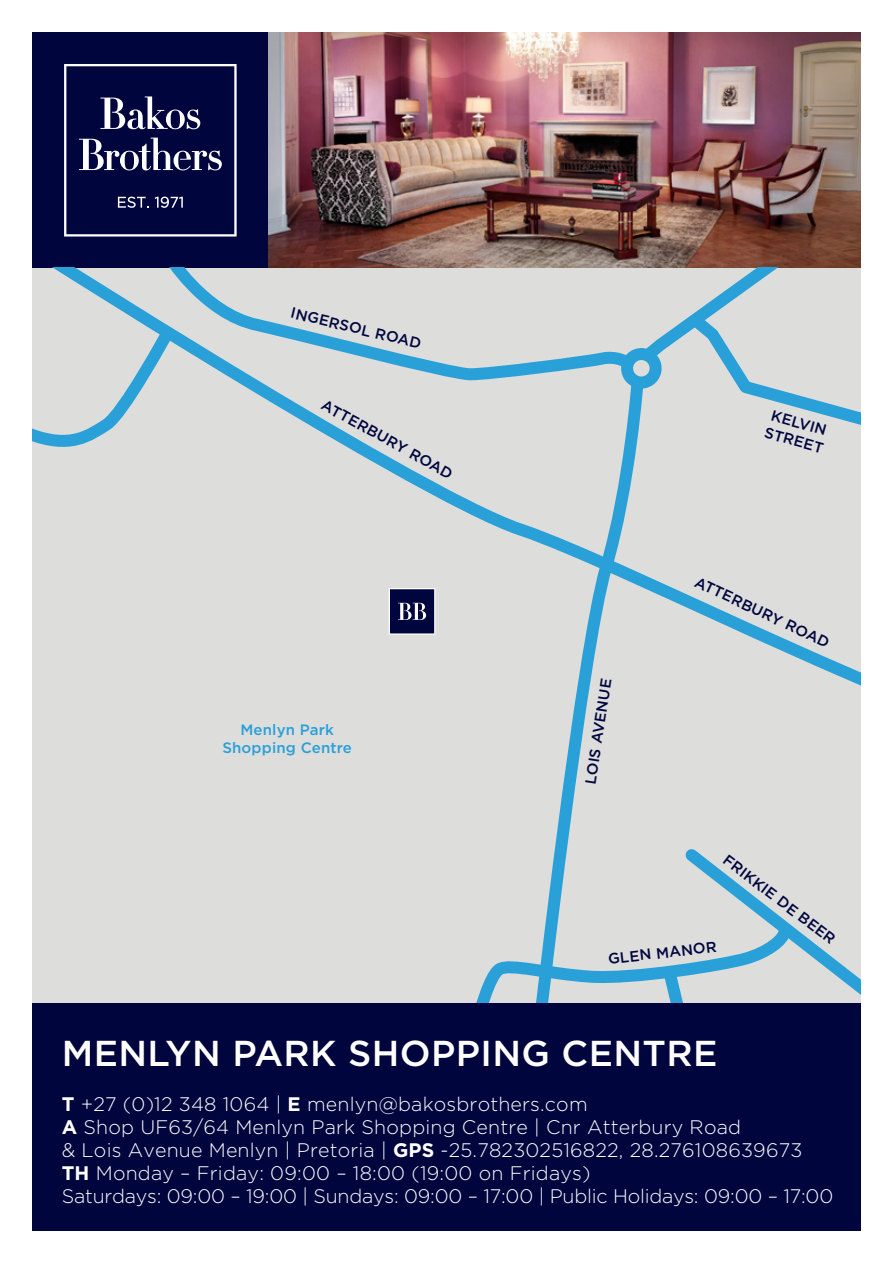
<style>
.page{position:relative;width:893px;height:1263px;background:#fff}
.page>*{position:absolute;margin:0;border:0;box-sizing:border-box;transform-origin:0 0}
.t1{font:500 36px "Gotham";letter-spacing:.01em;color:#fff}
.t2{font:300 19.65px/22.8px "Gotham";letter-spacing:.01em;color:#fff}
.t3{font:500 15px/18px "Gotham";color:#00053e}
.t4{font:500 15px/18px "Gotham";letter-spacing:.01em;color:#29a0d8;text-align:center}
.s1{font-weight:700}
</style>
<div class="page">
<div style="left:32px;top:268px;width:829px;height:756px;background:#dddddc"></div>
<div style="left:32px;top:33px;width:236px;height:235px;background:#00053e"></div>
<svg style="left:64px;top:64px;width:173px;height:173px"></svg>
<img style="left:268px;top:33px;width:593px;height:235px">
<svg style="left:53px;top:268px;width:808px;height:418px"></svg>
<svg style="left:528px;top:386px;width:122px;height:452px"></svg>
<svg style="left:630px;top:268px;width:231px;height:201px"></svg>
<svg style="left:156px;top:268px;width:484px;height:118px"></svg>
<svg style="left:476px;top:838px;width:385px;height:186px"></svg>
<svg style="left:32px;top:322px;width:147px;height:130px"></svg>
<div style="left:32px;top:1003px;width:828px;height:227px;background:#00053e"></div>
<p class="t3" style="left:294px;top:303px;width:135px;rotate:14deg">ING ERSOL ROAD</p>
<p class="t3" style="left:327px;top:395px;width:149px;rotate:29deg">ATTERB URY ROAD</p>
<p class="t4" style="left:222px;top:720px;width:131px">Menlyn Park<br>Shopping Centre</p>
<p class="t3" style="left:773px;top:405px;width:62px;rotate:16deg">KELVIN<br>STREET</p>
<p class="t3" style="left:581px;top:782px;width:108px;rotate:-81deg">LOIS AVENUE</p>
<p class="t3" style="left:699px;top:572px;width:149px;rotate:25deg">ATTERB URY ROAD</p>
<p class="t3" style="left:730px;top:851px;width:138px;rotate:37deg">FRIKKIE DE B EER</p>
<p class="t3" style="left:607px;top:949px;width:111px;rotate:-6deg">G LEN MANOR</p>
<h1 class="t1" style="left:62px;top:1032px;width:657px">MENLYN PARK SHOPPING CENTRE</h1>
<p class="t2" style="left:62px;top:1093px;width:773px"><span class="s1">T</span> +27 (0)12 348 1064 | <span class="s1">E</span> menlyn@bakosbrothers.com<br><span class="s1">A</span> Shop UF63/64 Menlyn Park Shopping Centre | Cnr Atterbury Road<br>&amp; Lois Avenue Menlyn | Pretoria | <span class="s1">GPS</span> -25.782302516822, 28.276108639673<br><span class="s1">TH</span> Monday – Friday: 09:00 – 18:00 (19:00 on Fridays)<br>Saturdays: 09:00 – 19:00 | Sundays: 09:00 – 17:00 | Public Holidays: 09:00 – 17:00</p>
</div>
